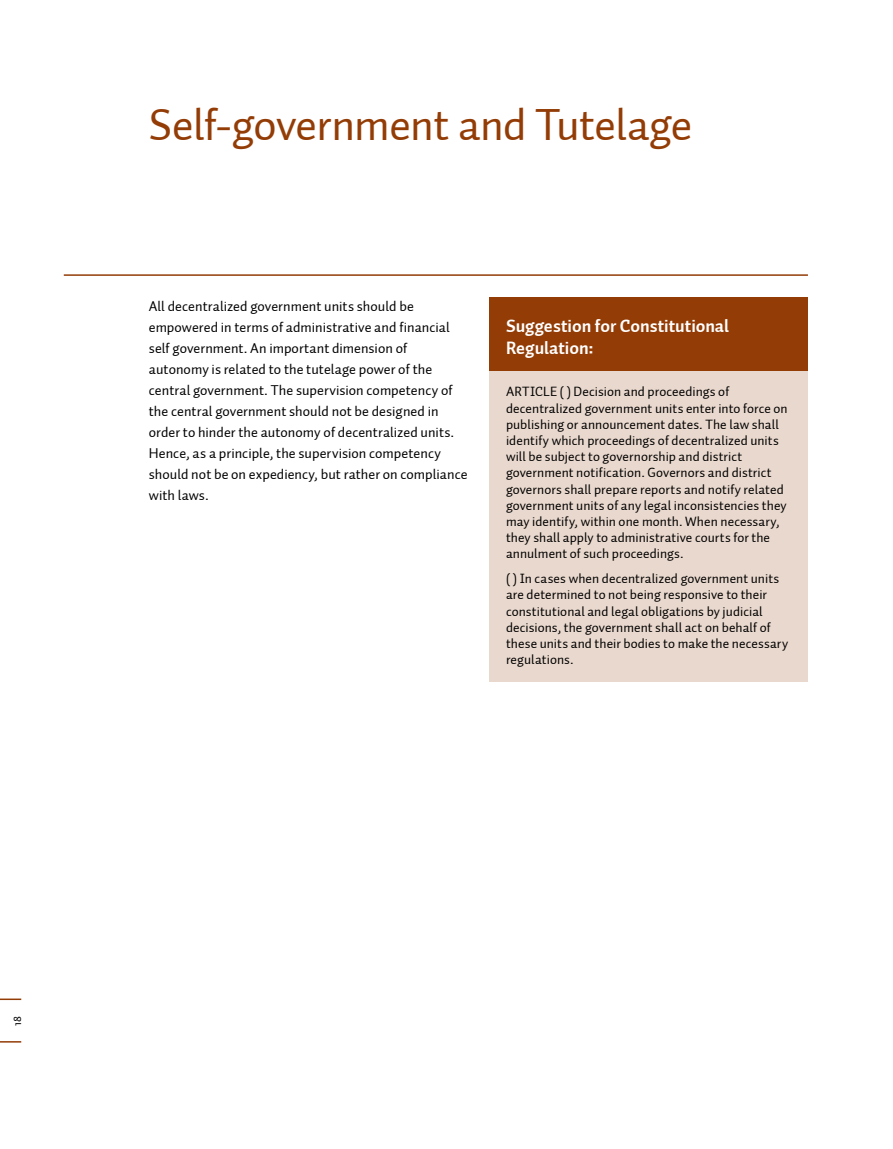
<style>
.page{position:relative;width:893px;height:1149px;background:#fff}
.page>*{position:absolute;margin:0;border:0;box-sizing:border-box;transform-origin:0 0}
.t1{font:45px "Auto 2 TR Regular";letter-spacing:-.015em;color:#933c06}
.t2{font:18px/21.6px "Auto 2 TR Bold";letter-spacing:-.005em;color:#fff}
.t3{font:14.25px/21px "Auto 2 TR Regular";letter-spacing:.005em;color:#000}
.t4{font:13.5px/16.2px "Auto 2 TR Regular";letter-spacing:.005em;color:#000}
.t5{font:12px "Auto 2 TR Regular";color:#000}
</style>
<div class="page">
<hr style="left:0;top:1040px;width:21px;height:2px;background:#933c06">
<svg style="left:0;top:998px;width:21px;height:1px"></svg>
<hr style="left:64px;top:274px;width:744px;height:2px;background:#933c06">
<div style="left:489px;top:327px;width:319px;height:354px;background:#e9d8cd"></div>
<div style="left:489px;top:297px;width:319px;height:73px;background:#933c06"></div>
<h1 class="t1" style="left:149px;top:97px;width:545px">Self-government and Tutelage</h1>
<p class="t3" style="left:149px;top:295px;width:320px">All decentralized government units should be empowered in terms of administrative and financial self government. An important dimension of autonomy is related to the tutelage power of the central government. The supervision competency of the central government should not be designed in order to hinder the autonomy of decentralized units.<br>Hence, as a principle, the supervision competency should not be on expediency, but rather on compliance with laws.</p>
<h2 class="t2" style="left:506px;top:315px;width:225px">Suggestion for Constitutional<br>Regulation:</h2>
<p class="t4" style="left:506px;top:384px;width:283px">ARTICLE ( ) Decision and proceedings of decentralized government units enter into force on publishing or announcement dates. The law shall identify which proceedings of decentralized units will be subject to governorship and district government notification. Governors and district governors shall prepare reports and notify related government units of any legal inconsistencies they may identify, within one month. When necessary, they shall apply to administrative courts for the annulment of such proceedings.</p>
<p class="t4" style="left:506px;top:570px;width:284px">( ) In cases when decentralized government units are determined to not being responsive to their constitutional and legal obligations by judicial decisions, the government shall act on behalf of these units and their bodies to make the necessary regulations.</p>
<p class="t5" style="left:10px;top:1025px;width:11px;rotate:-90deg">18</p>
</div>
